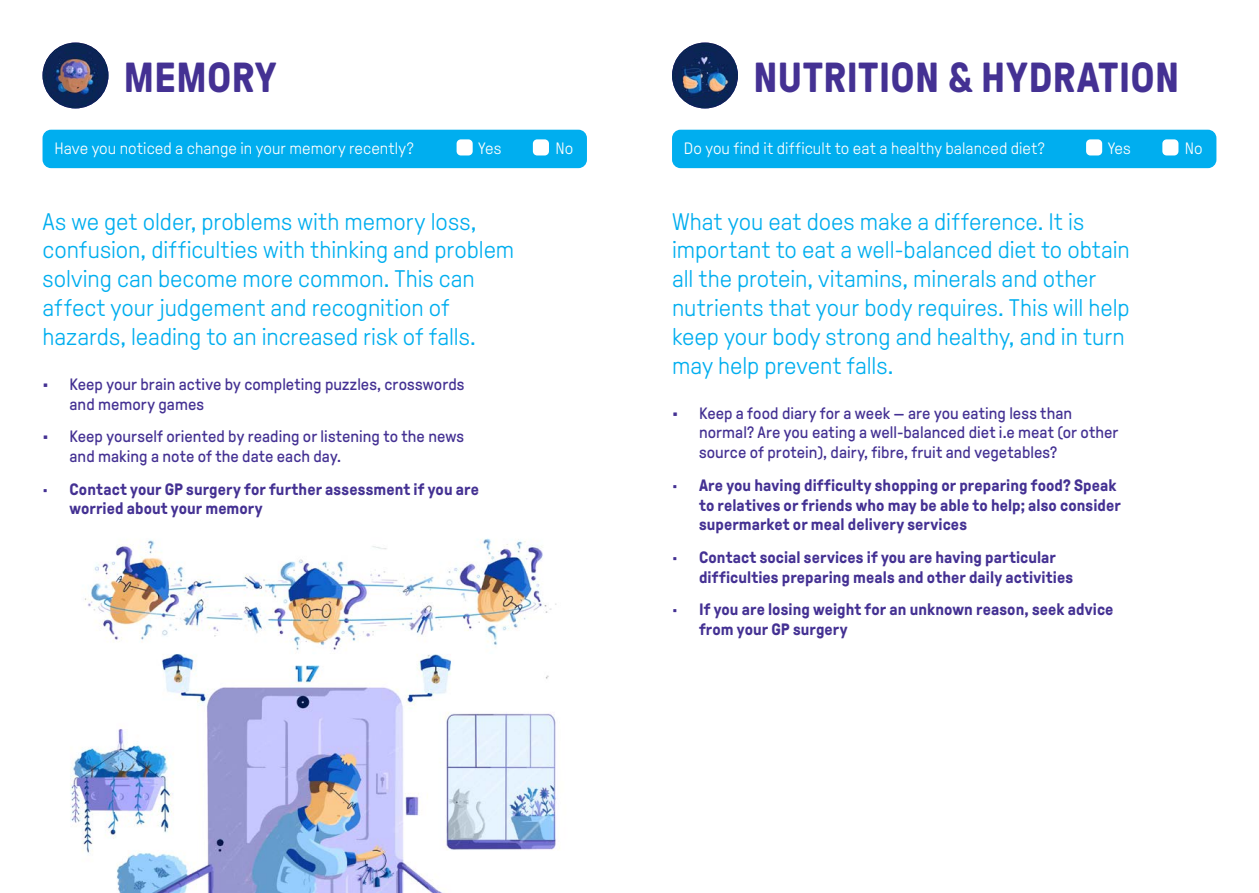
<style>
.page{position:relative;width:1259px;height:893px;background:#fff}
.page>*{position:absolute;margin:0;border:0;box-sizing:border-box;transform-origin:0 0}
.t1{font:700 42px "GT Pressura";color:#443193}
.t2{font:300 24px/28.8px "GT Pressura";color:#00aeef}
.t3{font:700 16.5px/19.8px "GT Pressura";letter-spacing:.005em;color:#443193}
.t4{font:16.5px/19.8px "GT Pressura";letter-spacing:.005em;color:#443193}
.t5{font:300 16.5px "GT Pressura";letter-spacing:.005em;color:#fff}
</style>
<div class="page">
<img style="left:70px;top:538px;width:490px;height:355px">
<div style="left:43px;top:130px;width:544px;height:38px;background:#00aeef;border-radius:9px"></div>
<div style="left:456px;top:139px;width:17px;height:16px;background:#fff;border-radius:4px"></div>
<div style="left:533px;top:139px;width:16px;height:16px;background:#fff;border-radius:4px"></div>
<div style="left:672px;top:130px;width:544px;height:38px;background:#00aeef;border-radius:9px"></div>
<div style="left:1086px;top:139px;width:16px;height:16px;background:#fff;border-radius:4px"></div>
<div style="left:1162px;top:139px;width:16px;height:16px;background:#fff;border-radius:4px"></div>
<img style="left:43px;top:43px;width:65px;height:65px;border-radius:33px">
<img style="left:672px;top:43px;width:66px;height:65px;border-radius:33px">
<p class="t1" style="left:124px;top:55px;width:155px">MEMORY</p>
<p class="t1" style="left:753px;top:55px;width:428px">NUTRITION &amp; HYDRATION</p>
<p class="t5" style="left:54px;top:140px;width:361px">Have you noticed a change in your memory recently?</p>
<p class="t5" style="left:478px;top:140px;width:25px">Yes</p>
<p class="t5" style="left:555px;top:140px;width:19px">No</p>
<p class="t5" style="left:684px;top:140px;width:362px">Do you find it difficult to eat a healthy balanced diet?</p>
<p class="t5" style="left:1107px;top:140px;width:25px">Yes</p>
<p class="t5" style="left:1184px;top:140px;width:19px">No</p>
<p class="t2" style="left:43px;top:207px;width:473px">As we get older, problems with memory loss, confusion, difficulties with thinking and problem solving can become more common. This can affect your judgement and recognition of hazards, leading to an increased risk of falls.</p>
<p class="t4" style="left:70px;top:374px;width:396px;text-indent:-27px">• Keep your brain active by completing puzzles, crosswords and memory games</p>
<p class="t4" style="left:70px;top:427px;width:396px;text-indent:-27px">• Keep yourself oriented by reading or listening to the news and making a note of the date each day.</p>
<p class="t3" style="left:70px;top:479px;width:411px;text-indent:-27px">• Contact your GP surgery for further assessment if you are worried about your memory</p>
<p class="t2" style="left:672px;top:207px;width:459px">What you eat does make a difference. It is important to eat a well-balanced diet to obtain all the protein, vitamins, minerals and other nutrients that your body requires. This will help keep your body strong and healthy, and in turn may help prevent falls.</p>
<p class="t4" style="left:699px;top:403px;width:421px;text-indent:-27px">• Keep a food diary for a week — are you eating less than normal? Are you eating a well-balanced diet i.e meat (or other source of protein), dairy, fibre, fruit and vegetables?</p>
<p class="t3" style="left:699px;top:475px;width:423px;text-indent:-27px">• Are you having difficulty shopping or preparing food? Speak to relatives or friends who may be able to help; also consider supermarket or meal delivery services</p>
<p class="t3" style="left:699px;top:547px;width:375px;text-indent:-27px">• Contact social services if you are having particular difficulties preparing meals and other daily activities</p>
<p class="t3" style="left:699px;top:600px;width:416px;text-indent:-27px">• If you are losing weight for an unknown reason, seek advice from your GP surgery</p>
</div>
